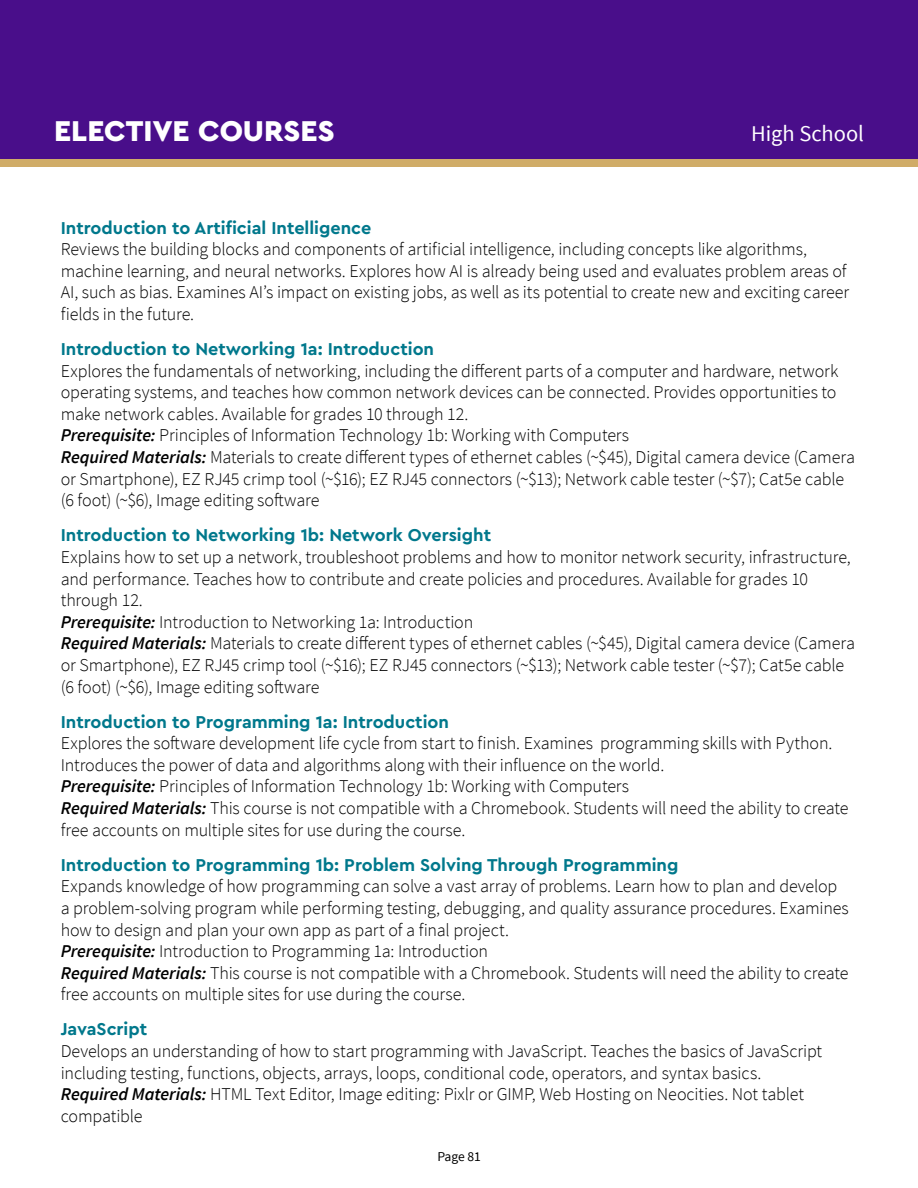
<style>
.page{position:relative;width:918px;height:1188px;background:#fff}
.page>*{position:absolute;margin:0;border:0;box-sizing:border-box;transform-origin:0 0}
.t1{font:900 30px "Cera Pro";color:#fff}
.t2{font:22.5px "Source Sans Pro";color:#fff}
.t3{font:300 18px/21.6px "Source Sans Pro";letter-spacing:-.01em;color:#000}
.t4{font:700 18px "Cera Pro";color:#00788c}
.t5{font:13.5px "Source Sans Pro";letter-spacing:-.005em;color:#000}
.s1{font-weight:600;font-style:italic}
</style>
<div class="page">
<div style="left:0;top:0;width:918px;height:159px;background:#490e8a"></div>
<div style="left:0;top:159px;width:918px;height:8px;background:#d0ac68"></div>
<h1 class="t1" style="left:54px;top:111px;width:282px">ELECTIVE COURSES</h1>
<p class="t2" style="left:751px;top:120px;width:114px">High School</p>
<p class="t4" style="left:61px;top:216px;width:312px">Introduction to Artificial Intelligence</p>
<p class="t3" style="left:61px;top:238px;width:790px">Reviews the building blocks and components of artificial intelligence, including concepts like algorithms, machine learning, and neural networks. Explores how AI is already being used and evaluates problem areas of AI, such as bias. Examines AI’s impact on existing jobs, as well as its potential to create new and exciting career fields in the future.</p>
<p class="t4" style="left:61px;top:337px;width:375px">Introduction to Networking 1a: Introduction</p>
<p class="t3" style="left:61px;top:360px;width:796px">Explores the fundamentals of networking, including the different parts of a computer and hardware, network operating systems, and teaches how common network devices can be connected. Provides opportunities to make network cables. Available for grades 10 through 12.<br><span class="s1">Prerequisite:</span> Principles of Information Technology 1b: Working with Computers<br><span class="s1">Required Materials:</span> Materials to create different types of ethernet cables (~$45), Digital camera device (Camera or Smartphone), EZ RJ45 crimp tool (~$16); EZ RJ45 connectors (~$13); Network cable tester (~$7); Cat5e cable (6 foot) (~$6), Image editing software</p>
<p class="t4" style="left:61px;top:523px;width:432px">Introduction to Networking 1b: Network Oversight</p>
<p class="t3" style="left:61px;top:546px;width:796px">Explains how to set up a network, troubleshoot problems and how to monitor network security, infrastructure, and performance. Teaches how to contribute and create policies and procedures. Available for grades 10 through 12.<br><span class="s1">Prerequisite:</span> Introduction to Networking 1a: Introduction<br><span class="s1">Required Materials:</span> Materials to create different types of ethernet cables (~$45), Digital camera device (Camera or Smartphone), EZ RJ45 crimp tool (~$16); EZ RJ45 connectors (~$13); Network cable tester (~$7); Cat5e cable (6 foot) (~$6), Image editing software</p>
<p class="t4" style="left:61px;top:710px;width:390px">Introduction to Programming 1a: Introduction</p>
<p class="t3" style="left:61px;top:733px;width:789px">Explores the software development life cycle from start to finish. Examines programming skills with Python.<br>Introduces the power of data and algorithms along with their influence on the world.<br><span class="s1">Prerequisite:</span> Principles of Information Technology 1b: Working with Computers<br><span class="s1">Required Materials:</span> This course is not compatible with a Chromebook. Students will need the ability to create free accounts on multiple sites for use during the course.</p>
<p class="t4" style="left:61px;top:853px;width:619px">Introduction to Programming 1b: Problem Solving Through Programming</p>
<p class="t3" style="left:61px;top:876px;width:790px">Expands knowledge of how programming can solve a vast array of problems. Learn how to plan and develop a problem-solving program while performing testing, debugging, and quality assurance procedures. Examines how to design and plan your own app as part of a final project.<br><span class="s1">Prerequisite:</span> Introduction to Programming 1a: Introduction<br><span class="s1">Required Materials:</span> This course is not compatible with a Chromebook. Students will need the ability to create free accounts on multiple sites for use during the course.</p>
<p class="t4" style="left:61px;top:1017px;width:88px">JavaScript</p>
<p class="t3" style="left:61px;top:1040px;width:763px">Develops an understanding of how to start programming with JavaScript. Teaches the basics of JavaScript including testing, functions, objects, arrays, loops, conditional code, operators, and syntax basics.<br><span class="s1">Required Materials:</span> HTML Text Editor, Image editing: Pixlr or GIMP, Web Hosting on Neocities. Not tablet compatible</p>
<p class="t5" style="left:437px;top:1148px;width:45px">Page 81</p>
</div>
